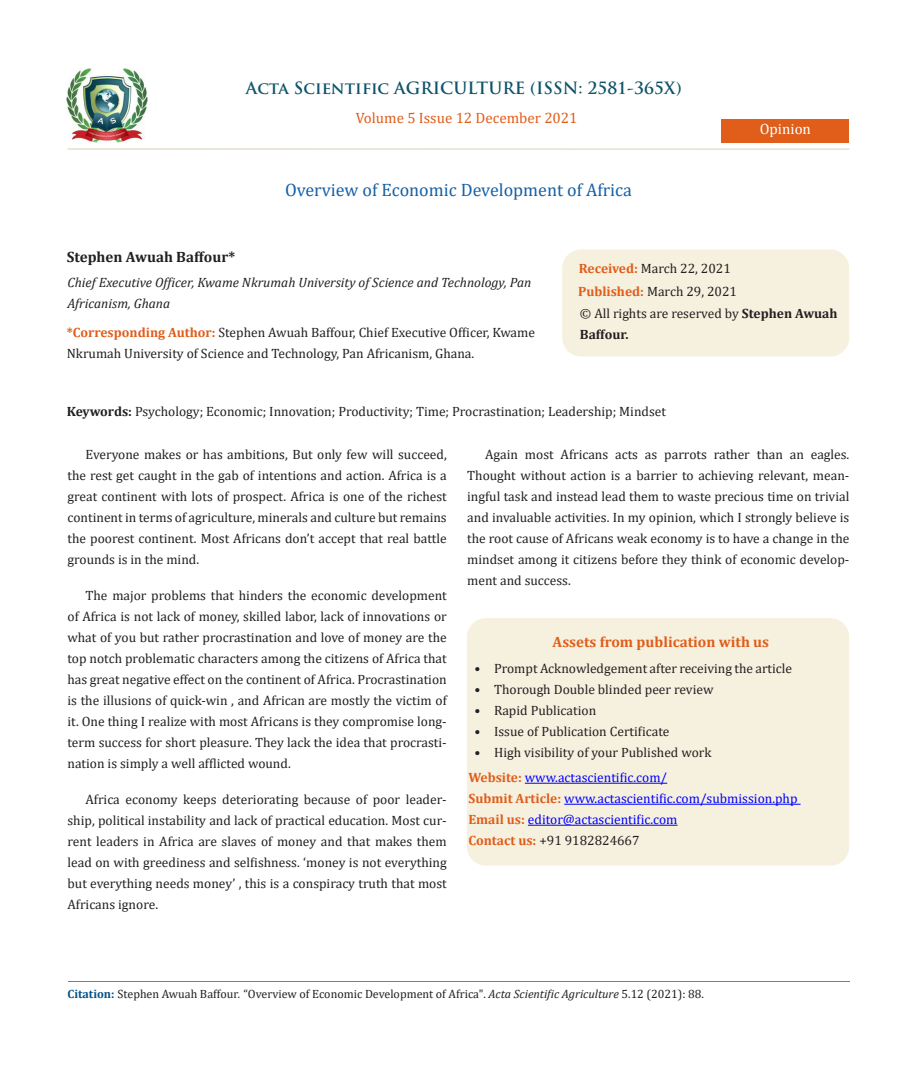
<style>
.page{position:relative;width:917px;height:1080px;background:#fff}
.page>*{position:absolute;margin:0;border:0;box-sizing:border-box;transform-origin:0 0}
.t1{font:18px "Cambria";color:#1560a6}
.t2{font:700 16.5px "Trajan Pro";color:#0e546a}
.t3{font:700 15px "Cambria";color:#e05d1a}
.t4{font:15px "Cambria";color:#e05d1a}
.t5{font:700 15px "Cambria";color:#231f20}
.t6{font:15px "Cambria";color:#fff}
.t7{font:13.5px/21px "Cambria";color:#231f20;text-align:justify}
.t8{font:13.5px "Cambria";color:#00f}
.t9{font:italic 13.5px/21px "Cambria";color:#231f20}
.t10{font:12px "Cambria";color:#231f20}
.s1{font-weight:700;color:#e05d1a}
.s2{font-weight:700}
.s3{font-weight:700;color:#035089}
.s4{font-style:italic}
</style>
<div class="page">
<img style="left:67px;top:68px;width:80px;height:74px">
<div style="left:721px;top:119px;width:128px;height:23px;background:#e05d1a"></div>
<div style="left:563px;top:250px;width:285px;height:106px;background:#f6f0df;border-radius:18px"></div>
<div style="left:562px;top:250px;width:287px;height:106px;border:2px solid #f6f0df;border-radius:18px"></div>
<div style="left:467px;top:619px;width:381px;height:246px;background:#f6f0df;border-radius:18px"></div>
<div style="left:467px;top:618px;width:382px;height:248px;border:2px solid #f6f0df;border-radius:18px"></div>
<hr style="left:525px;top:783px;width:142px;height:1px;background:#00f">
<hr style="left:564px;top:804px;width:236px;height:1px;background:#00f">
<hr style="left:528px;top:825px;width:149px;height:1px;background:#00f">
<hr style="left:68px;top:982px;width:781px;height:1px;background:#e05d1a">
<hr style="left:67px;top:148px;width:782px;height:2px;background:#e5dfce">
<p class="t2" style="left:246px;top:77px;width:437px">Acta Scientific AGRICULTURE (ISSN: 2581-365X)</p>
<p class="t4" style="left:356px;top:109px;width:223px">Volume 5 Issue 12 December 2021</p>
<p class="t1" style="left:285px;top:180px;width:348px">Overview of Economic Development of Africa</p>
<p class="t6" style="left:759px;top:120px;width:53px">Opinion</p>
<p class="t5" style="left:67px;top:246px;width:170px">Stephen Awuah Baffour*</p>
<p class="t9" style="left:67px;top:272px;width:465px">Chief Executive Officer, Kwame Nkrumah University of Science and Technology, Pan<br>Africanism, Ghana</p>
<p class="t7" style="left:67px;top:322px;width:470px"><span class="s1">*Corresponding Author:</span> Stephen Awuah Baffour, Chief Executive Officer, Kwame<br>Nkrumah University of Science and Technology, Pan Africanism, Ghana.</p>
<p class="t7" style="left:579px;top:258px;width:153px"><span class="s1">Received:</span> March 22, 2021</p>
<p class="t7" style="left:578px;top:281px;width:160px"><span class="s1">Published:</span> March 29, 2021</p>
<p class="t7" style="left:580px;top:303px;width:259px">© All rights are reserved by <span class="s2">Stephen Awuah<br>Baffour.</span></p>
<p class="t7" style="left:67px;top:401px;width:601px"><span class="s2">Keywords:</span> Psychology; Economic; Innovation; Productivity; Time; Procrastination; Leadership; Mindset</p>
<p class="t7" style="left:67px;top:444px;width:381px;text-indent:18px">Everyone makes or has ambitions, But only few will succeed, the rest get caught in the gab of intentions and action. Africa is a great continent with lots of prospect. Africa is one of the richest continent in terms of agriculture, minerals and culture but remains the poorest continent. Most Africans don’t accept that real battle grounds is in the mind.</p>
<p class="t7" style="left:67px;top:585px;width:381px;text-indent:18px">The major problems that hinders the economic development of Africa is not lack of money, skilled labor, lack of innovations or what of you but rather procrastination and love of money are the top notch problematic characters among the citizens of Africa that has great negative effect on the continent of Africa. Procrastination is the illusions of quick-win , and African are mostly the victim of it. One thing I realize with most Africans is they compromise long&shy;term success for short pleasure. They lack the idea that procrasti&shy;nation is simply a well afflicted wound.</p>
<p class="t7" style="left:67px;top:789px;width:381px;text-indent:18px">Africa economy keeps deteriorating because of poor leader&shy;ship, political instability and lack of practical education. Most cur&shy;rent leaders in Africa are slaves of money and that makes them lead on with greediness and selfishness. ‘money is not everything but everything needs money’ , this is a conspiracy truth that most Africans ignore.</p>
<p class="t7" style="left:467px;top:444px;width:384px;text-indent:18px">Again most Africans acts as parrots rather than an eagles.<br>Thought without action is a barrier to achieving relevant, mean&shy;ingful task and instead lead them to waste precious time on trivial and invaluable activities. In my opinion, which I strongly believe is the root cause of Africans weak economy is to have a change in the mindset among it citizens before they think of economic develop&shy;ment and success.</p>
<p class="t3" style="left:552px;top:631px;width:218px">Assets from publication with us</p>
<p class="t7" style="left:474px;top:658px;width:319px">• Prompt Acknowledgement after receiving the article</p>
<p class="t7" style="left:474px;top:679px;width:240px">• Thorough Double blinded peer review</p>
<p class="t7" style="left:474px;top:700px;width:123px">• Rapid Publication</p>
<p class="t7" style="left:474px;top:721px;width:196px">• Issue of Publication Certificate</p>
<p class="t7" style="left:474px;top:742px;width:238px">• High visibility of your Published work</p>
<p class="t8" style="left:468px;top:770px;width:200px"><span class="s1">Website:</span> www.actascientific.com/</p>
<p class="t8" style="left:468px;top:791px;width:330px"><span class="s1">Submit Article:</span> www.actascientific.com/submission.php</p>
<p class="t8" style="left:468px;top:812px;width:210px"><span class="s1">Email us:</span> editor@actascientific.com</p>
<p class="t7" style="left:468px;top:830px;width:173px"><span class="s1">Contact us:</span> +91 9182824667</p>
<p class="t10" style="left:68px;top:987px;width:638px"><span class="s3">Citation:</span> Stephen Awuah Baffour<span class="s4">.</span> “Overview of Economic Development of Africa". <span class="s4">Acta Scientific Agriculture</span> 5.12 (2021): 88.</p>
</div>
